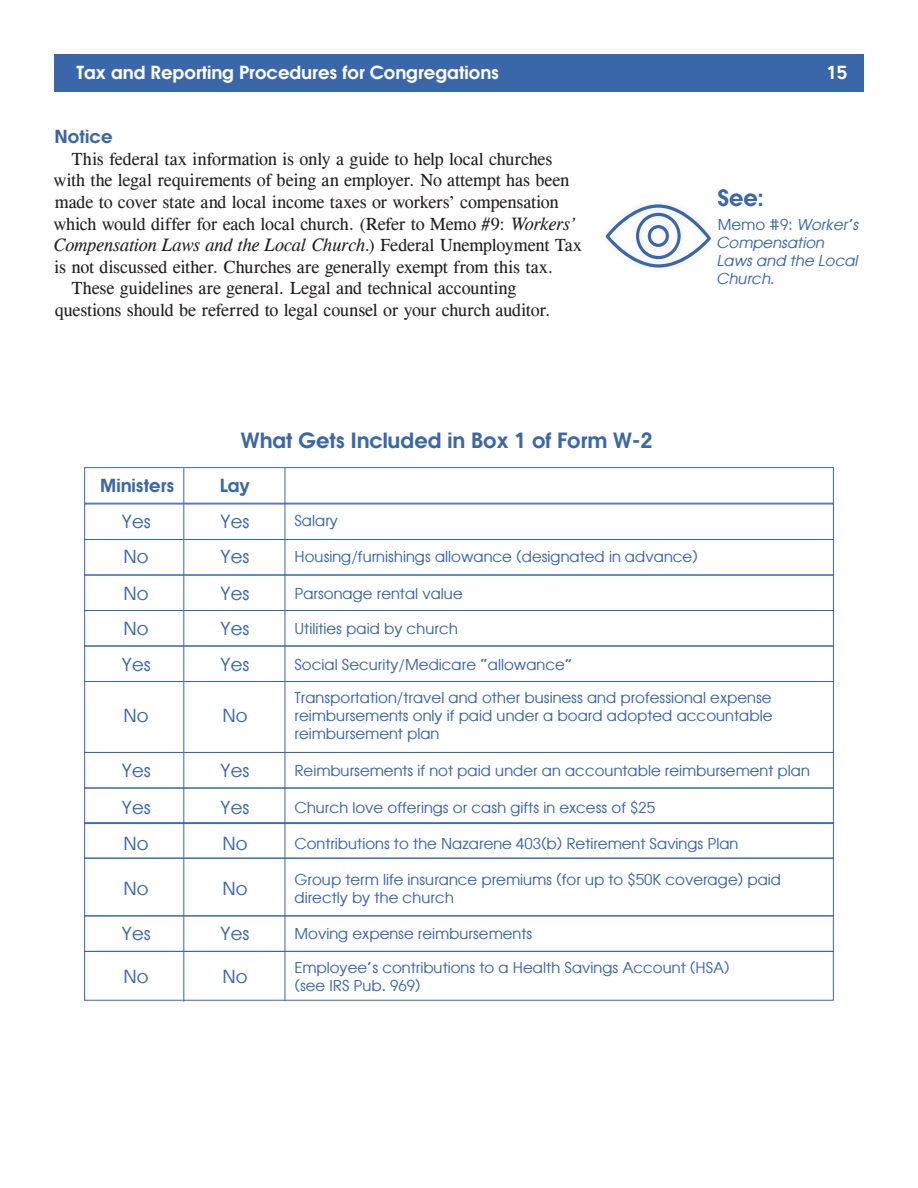
<style>
.page{position:relative;width:918px;height:1188px;background:#fff}
.page>*{position:absolute;margin:0;border:0;box-sizing:border-box;transform-origin:0 0}
.Pull_Quote{font:600 22.5px "Atlanta";color:#3a66aa}
.t1{font:600 21px "Atlanta";color:#3a66aa}
.text{font:18px/21.6px "CG Times";letter-spacing:-.005em;color:#231f20}
.t2{font:18px "Atlanta";color:#3a66aa}
.t3{font:600 18px "Atlanta";color:#fff}
._2nd_level_head{font:600 18px "Atlanta";color:#3a66aa}
.t4{font:15px/18px "Atlanta";color:#3a66aa}
.Pull_Quote-2{font:italic 15px/18px "Atlanta";color:#3a66aa}
.s1{font-style:italic}
.s2{font-style:normal}
</style>
<div class="page">
<div style="left:84px;top:467px;width:750px;height:37px;border:1px solid #3a66aa"></div>
<div style="left:84px;top:646px;width:750px;height:36px;border:1px solid #3a66aa"></div>
<div style="left:84px;top:681px;width:750px;height:72px;border:1px solid #3a66aa"></div>
<div style="left:84px;top:539px;width:750px;height:36px;border:1px solid #3a66aa"></div>
<div style="left:84px;top:951px;width:750px;height:50px;border:1px solid #3a66aa"></div>
<div style="left:84px;top:575px;width:750px;height:36px;border:1px solid #3a66aa"></div>
<div style="left:84px;top:752px;width:750px;height:36px;border:1px solid #3a66aa"></div>
<div style="left:84px;top:610px;width:750px;height:36px;border:1px solid #3a66aa"></div>
<div style="left:84px;top:788px;width:750px;height:36px;border:1px solid #3a66aa"></div>
<div style="left:84px;top:822px;width:750px;height:37px;border:1px solid #3a66aa"></div>
<div style="left:84px;top:858px;width:750px;height:58px;border:1px solid #3a66aa"></div>
<hr style="left:183px;top:468px;width:1px;height:534px;background:#3a66aa">
<hr style="left:285px;top:468px;width:1px;height:533px;background:#3a66aa">
<div style="left:84px;top:915px;width:750px;height:37px;border:1px solid #3a66aa"></div>
<div style="left:54px;top:54px;width:810px;height:37px;background:#3a66aa"></div>
<svg style="left:606px;top:204px;width:105px;height:64px"></svg>
<p class="t3" style="left:76px;top:60px;width:424px">Tax and Reporting Procedures for Congregations</p>
<p class="t3" style="left:827px;top:60px;width:22px">15</p>
<p class="_2nd_level_head" style="left:55px;top:124px;width:59px">Notice</p>
<p class="text" style="left:53px;top:148px;width:530px;text-indent:18px">This federal tax information is only a guide to help local churches with the legal requirements of being an employer. No attempt has been made to cover state and local income taxes or workers’ compensation which would differ for each local church. (Refer to Memo #9: <span class="s1">Workers’ Compensation Laws and the Local Church</span>.) Federal Unemployment Tax is not discussed either. Churches are generally exempt from this tax.</p>
<p class="text" style="left:55px;top:278px;width:497px;text-indent:17px">These guidelines are general. Legal and technical accounting questions should be referred to legal counsel or your church auditor.</p>
<p class="t1" style="left:241px;top:425px;width:413px">What Gets Included in Box 1 of Form W-2</p>
<p class="_2nd_level_head" style="left:100px;top:473px;width:76px">Ministers</p>
<p class="_2nd_level_head" style="left:220px;top:473px;width:32px">Lay</p>
<p class="Pull_Quote" style="left:717px;top:181px;width:48px">See:</p>
<p class="Pull_Quote-2" style="left:716px;top:215px;width:144px"><span class="s2">Memo #9:</span> Worker’s<br>Compensation<br>Laws and the Local<br>Church.</p>
<p class="t2" style="left:121px;top:508px;width:31px">Yes</p>
<p class="t2" style="left:124px;top:544px;width:27px">No</p>
<p class="t2" style="left:124px;top:581px;width:27px">No</p>
<p class="t2" style="left:124px;top:615px;width:27px">No</p>
<p class="t2" style="left:121px;top:652px;width:31px">Yes</p>
<p class="t2" style="left:124px;top:703px;width:27px">No</p>
<p class="t2" style="left:121px;top:758px;width:31px">Yes</p>
<p class="t2" style="left:121px;top:795px;width:31px">Yes</p>
<p class="t2" style="left:124px;top:831px;width:27px">No</p>
<p class="t2" style="left:124px;top:876px;width:27px">No</p>
<p class="t2" style="left:220px;top:508px;width:31px">Yes</p>
<p class="t2" style="left:220px;top:544px;width:31px">Yes</p>
<p class="t2" style="left:220px;top:581px;width:31px">Yes</p>
<p class="t2" style="left:220px;top:615px;width:31px">Yes</p>
<p class="t2" style="left:220px;top:652px;width:31px">Yes</p>
<p class="t2" style="left:222px;top:703px;width:27px">No</p>
<p class="t2" style="left:220px;top:758px;width:31px">Yes</p>
<p class="t2" style="left:220px;top:795px;width:31px">Yes</p>
<p class="t2" style="left:222px;top:831px;width:27px">No</p>
<p class="t2" style="left:222px;top:876px;width:27px">No</p>
<p class="t2" style="left:121px;top:921px;width:31px">Yes</p>
<p class="t2" style="left:220px;top:921px;width:31px">Yes</p>
<p class="t2" style="left:124px;top:963px;width:27px">No</p>
<p class="t2" style="left:222px;top:963px;width:27px">No</p>
<p class="t4" style="left:295px;top:511px;width:45px">Salary</p>
<p class="t4" style="left:295px;top:547px;width:405px">Housing/furnishings allowance (designated in advance)</p>
<p class="t4" style="left:295px;top:584px;width:170px">Parsonage rental value</p>
<p class="t4" style="left:295px;top:619px;width:165px">Utilities paid by church</p>
<p class="t4" style="left:295px;top:655px;width:279px">Social Security/Medicare “allowance”</p>
<p class="t4" style="left:295px;top:688px;width:479px;text-align:justify">Transportation/travel and other business and professional expense reimbursements only if paid under a board adopted accountable reimbursement plan</p>
<p class="t4" style="left:295px;top:761px;width:517px">Reimbursements if not paid under an accountable reimbursement plan</p>
<p class="t4" style="left:295px;top:798px;width:362px">Church love offerings or cash gifts in excess of $25</p>
<p class="t4" style="left:295px;top:834px;width:445px">Contributions to the Nazarene 403(b) Retirement Savings Plan</p>
<p class="t4" style="left:295px;top:870px;width:488px">Group term life insurance premiums (for up to $50K coverage) paid directly by the church</p>
<p class="t4" style="left:295px;top:924px;width:239px">Moving expense reimbursements</p>
<p class="t4" style="left:295px;top:958px;width:437px">Employee’s contributions to a Health Savings Account (HSA) (see IRS Pub. 969)</p>
</div>
